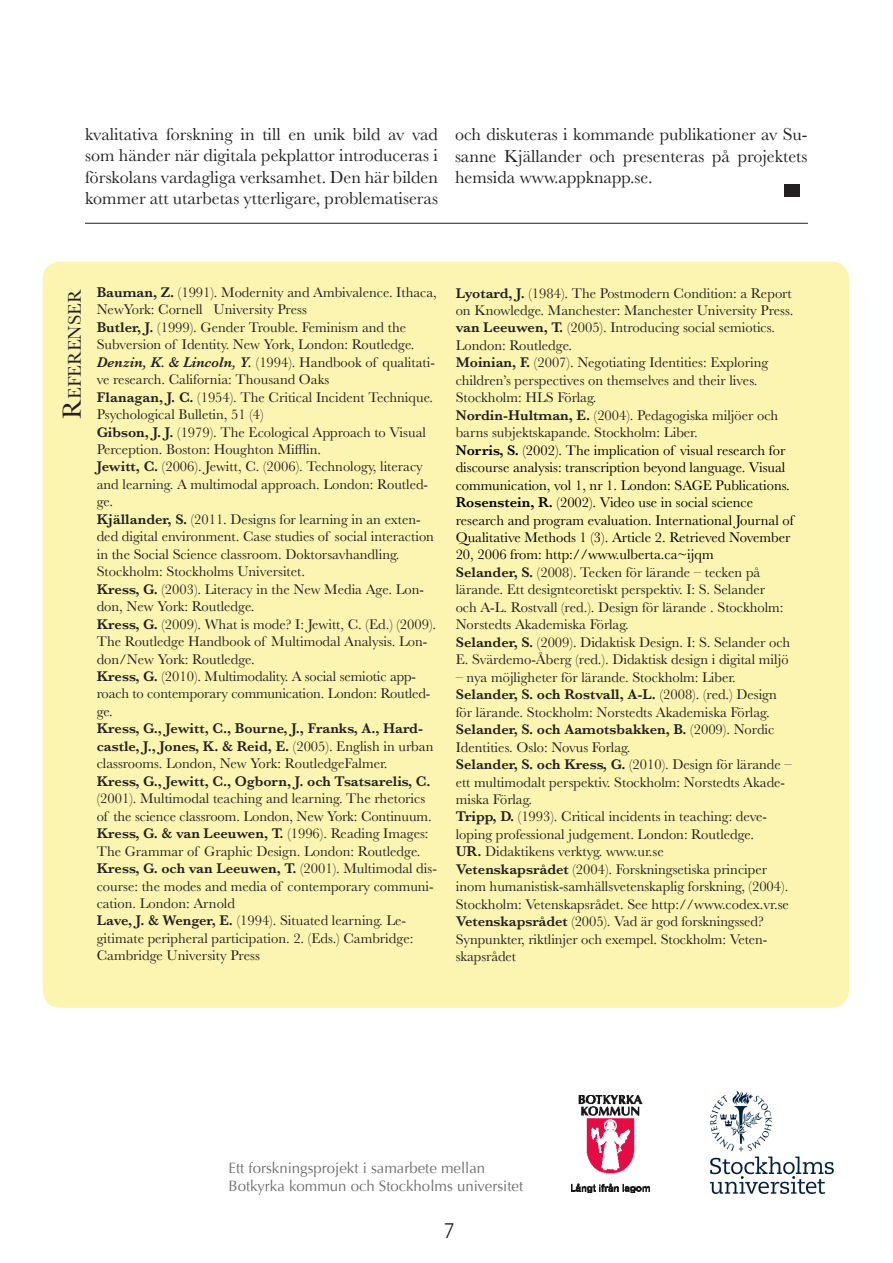
<style>
.page{position:relative;width:893px;height:1263px;background:#fff}
.page>*{position:absolute;margin:0;border:0;box-sizing:border-box;transform-origin:0 0}
.t1{font:300 21px "Avenir";color:#231f20}
.t2{font:18.9px "Baskerville";color:#231f20}
.t3{font:18px/21.6px "Baskerville";color:#231f20;text-align:justify}
.t4{font:15px "Optima";color:#6c6d70}
.t5{font:14.55px/17.4px "Baskerville";color:#231f20}
.t6{font:14.55px/17.4px "Baskerville";color:#000}
.t7{font:600 14.55px/17.4px "Baskerville";color:#231f20}
.s1{font-size:27px}
.s2{font-weight:600}
.s3{font-weight:600;font-style:italic}
.s4{font-weight:400}
</style>
<div class="page">
<div style="left:43px;top:261px;width:806px;height:747px;background:#fcf5b1;border-radius:18px"></div>
<div style="left:784px;top:184px;width:15px;height:13px;background:#231f20"></div>
<hr style="left:85px;top:223px;width:723px;height:1px;background:#231f20">
<img style="left:710px;top:1091px;width:124px;height:103px">
<img style="left:572px;top:1095px;width:77px;height:98px">
<p class="t3" style="left:85px;top:123px;width:354px">kvalitativa forskning in till en unik bild av vad som händer när digitala pekplattor introduceras i förskolans vardagliga verksamhet. Den här bilden kommer att utarbetas ytterligare, problematiseras</p>
<p class="t3" style="left:455px;top:124px;width:354px">och diskuteras i kommande publikationer av Su&shy;sanne Kjällander och presenteras på projektets hemsida www.appknapp.se.</p>
<p class="t2" style="left:63px;top:419px;width:131px;rotate:-90deg"><span class="s1">R</span>eferenser</p>
<p class="t5" style="left:97px;top:284px;width:342px"><span class="s2">Bauman, Z.</span> (1991). Modernity and Ambivalence. Ithaca,<br>NewYork: Cornell University Press</p>
<p class="t5" style="left:97px;top:319px;width:319px"><span class="s2">Butler, J.</span> (1999). Gender Trouble. Feminism and the<br>Subversion of Identity. New York, London: Routledge.</p>
<p class="t5" style="left:97px;top:353px;width:340px"><span class="s3">Denzin, K. &amp; Lincoln, Y.</span> (1994). Handbook of qualitati&shy;ve research. California: Thousand Oaks</p>
<p class="t5" style="left:97px;top:388px;width:338px"><span class="s2">Flanagan, J. C.</span> (1954). The Critical Incident Technique.<br>Psychological Bulletin, 51 (4)</p>
<p class="t5" style="left:97px;top:423px;width:331px"><span class="s2">Gibson, J. J.</span> (1979). The Ecological Approach to Visual<br>Perception. Boston: Houghton Mifflin.</p>
<p class="t5" style="left:97px;top:458px;width:333px"><span class="s2">Jewitt, C.</span> (2006). Jewitt, C. (2006). Technology, literacy and learning. A multimodal approach. London: Routled&shy;ge.</p>
<p class="t5" style="left:97px;top:511px;width:339px"><span class="s2">Kjällander, S.</span> (2011. Designs for learning in an exten&shy;ded digital environment. Case studies of social interaction in the Social Science classroom. Doktorsavhandling.<br>Stockholm: Stockholms Universitet.</p>
<p class="t5" style="left:97px;top:580px;width:329px"><span class="s2">Kress, G.</span> (2003). Literacy in the New Media Age. Lon&shy;don, New York: Routledge.</p>
<p class="t5" style="left:97px;top:615px;width:341px"><span class="s2">Kress, G.</span> (2009). What is mode? I: Jewitt, C. (Ed.) (2009).<br>The Routledge Handbook of Multimodal Analysis. Lon&shy;don/New York: Routledge.</p>
<p class="t5" style="left:97px;top:668px;width:335px"><span class="s2">Kress, G.</span> (2010). Multimodality. A social semiotic app&shy;roach to contemporary communication. London: Routled&shy;ge.</p>
<p class="t7" style="left:97px;top:720px;width:338px">Kress, G., Jewitt, C., Bourne, J., Franks, A., Hard&shy;castle, J., Jones, K. &amp; Reid, E. <span class="s4">(2005). English in urban classrooms. London, New York: RoutledgeFalmer.</span></p>
<p class="t5" style="left:97px;top:773px;width:336px"><span class="s2">Kress, G., Jewitt, C., Ogborn, J. och Tsatsarelis, C. </span>(2001). Multimodal teaching and learning. The rhetorics of the science classroom. London, New York: Continuum.</p>
<p class="t5" style="left:97px;top:825px;width:333px"><span class="s2">Kress, G. &amp; van Leeuwen, T.</span> (1996). Reading Images:<br>The Grammar of Graphic Design. London: Routledge.</p>
<p class="t5" style="left:97px;top:860px;width:342px"><span class="s2">Kress, G. och van Leeuwen, T.</span> (2001). Multimodal dis&shy;course: the modes and media of contemporary communi&shy;cation. London: Arnold</p>
<p class="t5" style="left:97px;top:912px;width:318px"><span class="s2">Lave, J. &amp; Wenger, E.</span> (1994). Situated learning. Le&shy;gitimate peripheral participation. 2. (Eds.) Cambridge:<br>Cambridge University Press</p>
<p class="t5" style="left:456px;top:284px;width:339px"><span class="s2">Lyotard, J.</span> (1984). The Postmodern Condition: a Report on Knowledge. Manchester: Manchester University Press.</p>
<p class="t5" style="left:456px;top:319px;width:321px"><span class="s2">van Leeuwen, T.</span> (2005). Introducing social semiotics.<br>London: Routledge.</p>
<p class="t5" style="left:456px;top:354px;width:314px"><span class="s2">Moinian, F.</span> (2007). Negotiating Identities: Exploring children’s perspectives on themselves and their lives.<br>Stockholm: HLS Förlag.</p>
<p class="t5" style="left:456px;top:407px;width:324px"><span class="s2">Nordin-Hultman, E.</span> (2004). Pedagogiska miljöer och barns subjektskapande. Stockholm: Liber.</p>
<p class="t6" style="left:456px;top:441px;width:336px"><span class="s2">Norris, S.</span> (2002). The implication of visual research for discourse analysis: transcription beyond language. Visual communication, vol 1, nr 1. London: SAGE Publications.</p>
<p class="t6" style="left:456px;top:494px;width:340px"><span class="s2">Rosenstein, R.</span> (2002). Video use in social science research and program evaluation. International Journal of Qualitative Methods 1 (3). Article 2. Retrieved November 20, 2006 from: http://www.ulberta.ca~ijqm</p>
<p class="t5" style="left:456px;top:564px;width:329px"><span class="s2">Selander, S.</span> (2008). Tecken för lärande – tecken på lärande. Ett designteoretiskt perspektiv. I: S. Selander och A-L. Rostvall (red.). Design för lärande . Stockholm:<br>Norstedts Akademiska Förlag.</p>
<p class="t5" style="left:456px;top:634px;width:336px"><span class="s2">Selander, S.</span> (2009). Didaktisk Design. I: S. Selander och<br>E. Svärdemo-Åberg (red.). Didaktisk design i digital miljö</p>
<p class="t5" style="left:456px;top:668px;width:282px">– nya möjligheter för lärande. Stockholm: Liber.</p>
<p class="t5" style="left:456px;top:686px;width:323px"><span class="s2">Selander, S. och Rostvall, A-L.</span> (2008). (red.) Design för lärande. Stockholm: Norstedts Akademiska Förlag.</p>
<p class="t5" style="left:456px;top:721px;width:320px"><span class="s2">Selander, S. och Aamotsbakken, B.</span> (2009). Nordic<br>Identities. Oslo: Novus Forlag.</p>
<p class="t5" style="left:456px;top:756px;width:338px"><span class="s2">Selander, S. och Kress, G.</span> (2010). Design för lärande – ett multimodalt perspektiv. Stockholm: Norstedts Akade&shy;miska Förlag.</p>
<p class="t5" style="left:456px;top:808px;width:313px"><span class="s2">Tripp, D.</span> (1993). Critical incidents in teaching: deve&shy;loping professional judgement. London: Routledge.</p>
<p class="t5" style="left:456px;top:843px;width:210px"><span class="s2">UR.</span> Didaktikens verktyg. www.ur.se</p>
<p class="t5" style="left:456px;top:861px;width:335px"><span class="s2">Vetenskapsrådet</span> (2004). Forskningsetiska principer inom humanistisk-samhällsvetenskaplig forskning, (2004).<br>Stockholm: Vetenskapsrådet. See http://www.codex.vr.se</p>
<p class="t5" style="left:456px;top:913px;width:313px"><span class="s2">Vetenskapsrådet</span> (2005). Vad är god forskningssed?<br>Synpunkter, riktlinjer och exempel. Stockholm: Veten&shy;skapsrådet</p>
<p class="t4" style="left:229px;top:1159px;width:258px">Ett forskningsprojekt i samarbete mellan</p>
<p class="t4" style="left:229px;top:1177px;width:296px">Botkyrka kommun och Stockholms universitet</p>
<h1 class="t1" style="left:444px;top:1219px;width:12px">7</h1>
</div>
